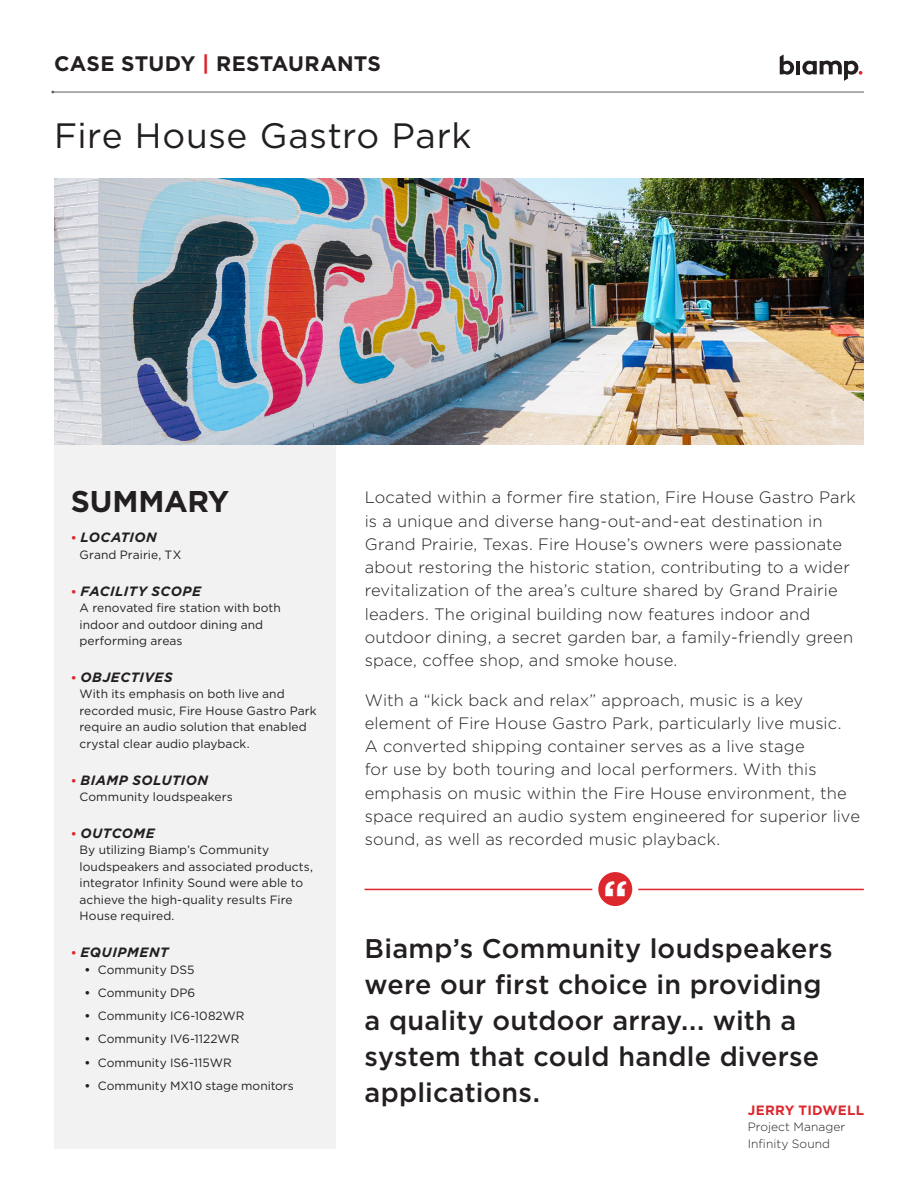
<style>
.page{position:relative;width:918px;height:1188px;background:#fff}
.page>*{position:absolute;margin:0;border:0;box-sizing:border-box;transform-origin:0 0}
.p_h2_red{font:700 46.5px "Gotham";color:#fff}
.p_h1{font:35.25px "Gotham";letter-spacing:.015em;color:#231f20}
.p_h1-2{font:700 30px "Gotham";letter-spacing:-.01em;color:#231f20}
.p_body_quote{font:500 27px/36px "Gotham";letter-spacing:.01em;color:#231f20}
.p_h1-3{font:700 21px "Gotham";letter-spacing:.01em;color:#231f20}
.p_body{font:300 16.5px/23.2px "Gotham";letter-spacing:.01em;color:#231f20}
.t1{font:italic 700 13.5px "Gotham";letter-spacing:.03em;color:#231f20}
.p_quote_name{font:700 13.5px "Gotham";letter-spacing:.015em;color:#dc272d}
.p_body_summary{font:12px/16.5px "Gotham";letter-spacing:.005em;color:#231f20}
.p_quote_title{font:300 12px/16.5px "Gotham";letter-spacing:.01em;color:#231f20}
.s1{color:#dc272d}
.s2{font-style:normal;font-size:12px;color:#dc272d}
.s3{font-weight:700}
</style>
<div class="page">
<div style="left:54px;top:445px;width:281px;height:704px;background:#f2f2f3"></div>
<svg style="left:780px;top:55px;width:14px;height:20px"></svg>
<hr style="left:796px;top:61px;width:4px;height:13px;background:#231f20">
<svg style="left:802px;top:61px;width:60px;height:20px"></svg>
<img style="left:54px;top:178px;width:810px;height:267px">
<hr style="left:54px;top:92px;width:810px;height:1px;background:#5b5d61">
<hr style="left:365px;top:889px;width:499px;height:1px;background:#dc272d">
<svg style="left:595px;top:869px;width:40px;height:40px"></svg>
<div style="left:592px;top:866px;width:46px;height:46px;border:6px solid #fff;border-radius:50%"></div>
<p class="p_h1-3" style="left:54px;top:49px;width:329px">CASE STUDY <span class="s1">|</span> RESTAURANTS</p>
<p class="p_h1" style="left:54px;top:113px;width:419px">Fire House Gastro Park</p>
<p class="p_h1-2" style="left:71px;top:482px;width:160px">SUMMARY</p>
<p class="t1" style="left:71px;top:529px;width:87px"><span class="s2">•</span> LOCATION</p>
<p class="p_body_summary" style="left:80px;top:546px;width:103px">Grand Prairie, TX</p>
<p class="t1" style="left:71px;top:582px;width:132px"><span class="s2">•</span> FACILITY SCOPE</p>
<p class="p_body_summary" style="left:80px;top:599px;width:203px">A renovated fire station with both indoor and outdoor dining and performing areas</p>
<p class="t1" style="left:71px;top:668px;width:103px"><span class="s2">•</span> OBJECTIVES</p>
<p class="p_body_summary" style="left:80px;top:686px;width:239px">With its emphasis on both live and recorded music, Fire House Gastro Park require an audio solution that enabled crystal clear audio playback.</p>
<p class="t1" style="left:71px;top:771px;width:139px"><span class="s2">•</span> BIAMP SOLUTION</p>
<p class="p_body_summary" style="left:80px;top:788px;width:155px">Community loudspeakers</p>
<p class="t1" style="left:71px;top:824px;width:85px"><span class="s2">•</span> OUTCOME</p>
<p class="p_body_summary" style="left:80px;top:842px;width:235px">By utilizing Biamp’s Community loudspeakers and associated products, integrator Infinity Sound were able to achieve the high-quality results Fire House required.</p>
<p class="t1" style="left:71px;top:943px;width:99px"><span class="s2">•</span> EQUIPMENT</p>
<p class="p_body_summary" style="left:84px;top:961px;width:112px"><span class="s3">•</span> Community DS5</p>
<p class="p_body_summary" style="left:84px;top:984px;width:113px"><span class="s3">•</span> Community DP6</p>
<p class="p_body_summary" style="left:84px;top:1007px;width:162px"><span class="s3">•</span> Community IC6-1082WR</p>
<p class="p_body_summary" style="left:84px;top:1031px;width:157px"><span class="s3">•</span> Community IV6-1122WR</p>
<p class="p_body_summary" style="left:84px;top:1054px;width:149px"><span class="s3">•</span> Community IS6-115WR</p>
<p class="p_body_summary" style="left:84px;top:1077px;width:211px"><span class="s3">•</span> Community MX10 stage monitors</p>
<p class="p_body" style="left:365px;top:485px;width:493px">Located within a former fire station, Fire House Gastro Park is a unique and diverse hang-out-and-eat destination in Grand Prairie, Texas. Fire House’s owners were passionate about restoring the historic station, contributing to a wider revitalization of the area’s culture shared by Grand Prairie leaders. The original building now features indoor and outdoor dining, a secret garden bar, a family-friendly green space, coffee shop, and smoke house.</p>
<p class="p_body" style="left:365px;top:688px;width:497px">With a “kick back and relax” approach, music is a key element of Fire House Gastro Park, particularly live music.<br>A converted shipping container serves as a live stage<br>for use by both touring and local performers. With this emphasis on music within the Fire House environment, the space required an audio system engineered for superior live sound, as well as recorded music playback.</p>
<p class="p_h2_red" style="left:603px;top:866px;width:27px">“</p>
<p class="p_body_quote" style="left:365px;top:930px;width:470px">Biamp’s Community loudspeakers were our first choice in providing a quality outdoor array... with a system that could handle diverse applications.</p>
<p class="p_quote_name" style="left:748px;top:1101px;width:118px">JERRY TIDWELL</p>
<p class="p_quote_title" style="left:748px;top:1118px;width:99px">Project Manager<br>Infinity Sound</p>
</div>
